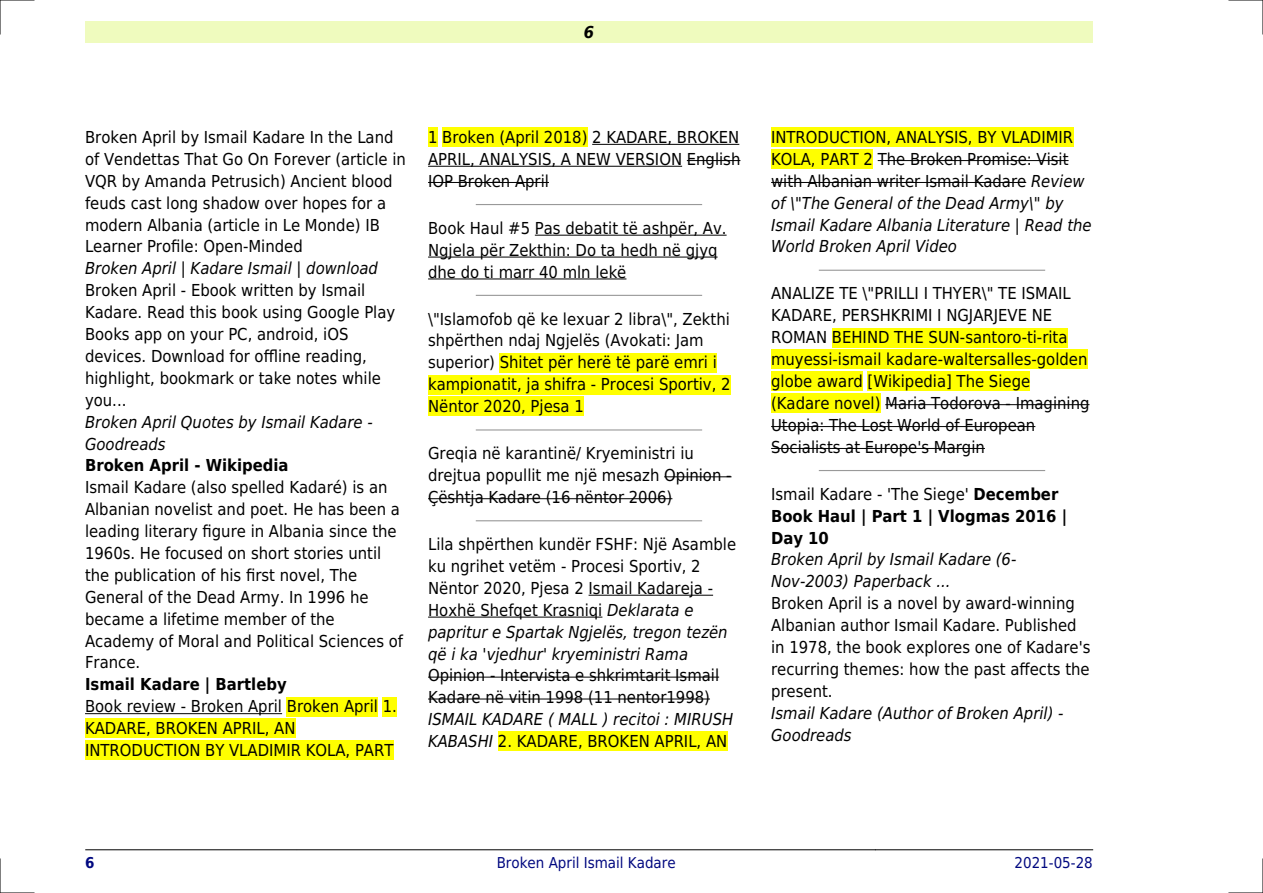
<style>
.page{position:relative;width:1263px;height:893px;background:#fff}
.page>*{position:absolute;margin:0;border:0;box-sizing:border-box;transform-origin:0 0}
.t1{font:16.5px/21.9px "DejaVu Sans Condensed";color:#000}
.t2{font:italic 16.5px/21.9px "DejaVu Sans Condensed";color:#000}
.t3{font:700 16.5px/21.9px "DejaVu Sans Condensed";color:#000}
.t4{font:italic 700 16.5px "DejaVu Sans Condensed";color:#000}
.t5{font:15px "DejaVu Sans Condensed";color:#000880}
.t6{font:700 15px "DejaVu Sans Condensed";color:#000880}
.s1{font-style:italic}
.s2{font-style:normal}
.s3{font-weight:400}
</style>
<div class="page">
<div style="left:85px;top:21px;width:1008px;height:22px;background:#effbbe"></div>
<hr style="left:85px;top:849px;width:212px;height:1px;background:#000">
<hr style="left:297px;top:849px;width:578px;height:1px;background:#000">
<hr style="left:875px;top:849px;width:218px;height:1px;background:#000">
<hr style="left:85px;top:713px;width:197px;height:1px;background:#000">
<div style="left:287px;top:697px;width:91px;height:19px;background:#ff0"></div>
<div style="left:383px;top:697px;width:14px;height:19px;background:#ff0"></div>
<div style="left:85px;top:719px;width:210px;height:19px;background:#ff0"></div>
<div style="left:85px;top:741px;width:308px;height:19px;background:#ff0"></div>
<div style="left:428px;top:128px;width:9px;height:19px;background:#ff0"></div>
<div style="left:442px;top:128px;width:145px;height:19px;background:#ff0"></div>
<hr style="left:592px;top:144px;width:147px;height:1px;background:#000">
<hr style="left:428px;top:166px;width:254px;height:1px;background:#000">
<hr style="left:687px;top:160px;width:53px;height:1px;background:#000">
<hr style="left:428px;top:182px;width:121px;height:1px;background:#000">
<hr style="left:476px;top:204px;width:226px;height:1px;background:#999">
<hr style="left:535px;top:235px;width:192px;height:1px;background:#000">
<hr style="left:428px;top:257px;width:289px;height:1px;background:#000">
<hr style="left:428px;top:279px;width:198px;height:1px;background:#000">
<hr style="left:476px;top:295px;width:226px;height:1px;background:#999">
<div style="left:500px;top:353px;width:217px;height:19px;background:#ff0"></div>
<div style="left:428px;top:375px;width:303px;height:19px;background:#ff0"></div>
<div style="left:428px;top:397px;width:156px;height:19px;background:#ff0"></div>
<hr style="left:476px;top:429px;width:226px;height:2px;background:#999">
<hr style="left:664px;top:476px;width:67px;height:1px;background:#000">
<hr style="left:428px;top:498px;width:244px;height:1px;background:#000">
<hr style="left:476px;top:520px;width:226px;height:1px;background:#999">
<hr style="left:589px;top:595px;width:124px;height:1px;background:#000">
<hr style="left:428px;top:617px;width:174px;height:1px;background:#000">
<hr style="left:428px;top:677px;width:291px;height:1px;background:#000">
<hr style="left:428px;top:699px;width:282px;height:1px;background:#000">
<div style="left:498px;top:732px;width:229px;height:19px;background:#ff0"></div>
<div style="left:771px;top:128px;width:302px;height:19px;background:#ff0"></div>
<div style="left:771px;top:150px;width:102px;height:19px;background:#ff0"></div>
<hr style="left:878px;top:160px;width:190px;height:1px;background:#000">
<hr style="left:771px;top:182px;width:255px;height:1px;background:#000">
<hr style="left:819px;top:270px;width:225px;height:1px;background:#999">
<div style="left:832px;top:328px;width:235px;height:19px;background:#ff0"></div>
<div style="left:771px;top:350px;width:316px;height:19px;background:#ff0"></div>
<div style="left:771px;top:372px;width:92px;height:19px;background:#ff0"></div>
<div style="left:867px;top:372px;width:163px;height:19px;background:#ff0"></div>
<div style="left:771px;top:394px;width:109px;height:19px;background:#ff0"></div>
<hr style="left:885px;top:404px;width:204px;height:1px;background:#000">
<hr style="left:771px;top:426px;width:264px;height:1px;background:#000">
<hr style="left:771px;top:448px;width:214px;height:1px;background:#000">
<hr style="left:819px;top:470px;width:225px;height:1px;background:#999">
<hr style="left:0;top:0;width:34px;height:1px;background:#000">
<hr style="left:1229px;top:0;width:34px;height:1px;background:#000">
<hr style="left:0;top:892px;width:34px;height:1px;background:#000">
<hr style="left:1229px;top:892px;width:34px;height:1px;background:#000">
<hr style="left:0;top:0;width:1px;height:34px;background:#000">
<hr style="left:0;top:859px;width:1px;height:34px;background:#000">
<hr style="left:1262px;top:0;width:1px;height:34px;background:#000">
<hr style="left:1262px;top:859px;width:1px;height:34px;background:#000">
<p class="t4" style="left:584px;top:23px;width:12px">6</p>
<p class="t1" style="left:85px;top:126px;width:322px">Broken April by Ismail Kadare In the Land of Vendettas That Go On Forever (article in VQR by Amanda Petrusich) Ancient blood feuds cast long shadow over hopes for a modern Albania (article in Le Monde) IB Learner Profile: Open-Minded</p>
<p class="t2" style="left:85px;top:258px;width:294px">Broken April | Kadare Ismail | download</p>
<p class="t1" style="left:85px;top:280px;width:312px">Broken April - Ebook written by Ismail Kadare. Read this book using Google Play Books app on your PC, android, iOS devices. Download for offline reading, highlight, bookmark or take notes while you...</p>
<p class="t2" style="left:85px;top:411px;width:289px">Broken April Quotes by Ismail Kadare -<br>Goodreads</p>
<p class="t3" style="left:85px;top:455px;width:205px">Broken April - Wikipedia</p>
<p class="t1" style="left:85px;top:477px;width:320px">Ismail Kadare (also spelled Kadaré) is an Albanian novelist and poet. He has been a leading literary figure in Albania since the 1960s. He focused on short stories until the publication of his first novel, The General of the Dead Army. In 1996 he became a lifetime member of the Academy of Moral and Political Sciences of France.</p>
<p class="t3" style="left:85px;top:674px;width:203px">Ismail Kadare | Bartleby</p>
<p class="t1" style="left:85px;top:696px;width:313px">Book review - Broken April Broken April 1.<br>KADARE, BROKEN APRIL, AN<br>INTRODUCTION BY VLADIMIR KOLA, PART</p>
<p class="t1" style="left:428px;top:126px;width:314px;text-align:justify">1 Broken (April 2018) 2 KADARE, BROKEN APRIL, ANALYSIS, A NEW VERSION English IOP Broken April</p>
<p class="t1" style="left:428px;top:217px;width:300px">Book Haul #5 Pas debatit të ashpër, Av.<br>Ngjela për Zekthin: Do ta hedh në gjyq dhe do ti marr 40 mln lekë</p>
<p class="t1" style="left:428px;top:308px;width:304px">\"Islamofob që ke lexuar 2 libra\", Zekthi shpërthen ndaj Ngjelës (Avokati: Jam superior) Shitet për herë të parë emri i kampionatit, ja shifra - Procesi Sportiv, 2<br>Nëntor 2020, Pjesa 1</p>
<p class="t1" style="left:428px;top:442px;width:305px">Greqia në karantinë/ Kryeministri iu drejtua popullit me një mesazh Opinion -<br>Çështja Kadare (16 nëntor 2006)</p>
<p class="t1" style="left:428px;top:533px;width:310px">Lila shpërthen kundër FSHF: Një Asamble ku ngrihet vetëm - Procesi Sportiv, 2<br>Nëntor 2020, Pjesa 2 Ismail Kadareja - Hoxhë Shefqet Krasniqi <span class="s1">Deklarata e papritur e Spartak Ngjelës, tregon tezën që i ka 'vjedhur' kryeministri Rama</span></p>
<p class="t1" style="left:428px;top:665px;width:293px">Opinion - Intervista e shkrimtarit Ismail<br>Kadare në vitin 1998 (11 nentor1998)</p>
<p class="t2" style="left:428px;top:708px;width:307px">ISMAIL KADARE ( MALL ) recitoi : MIRUSH<br>KABASHI <span class="s2">2. KADARE, BROKEN APRIL, AN</span></p>
<p class="t2" style="left:771px;top:126px;width:322px"><span class="s2">INTRODUCTION, ANALYSIS, BY VLADIMIR KOLA, PART 2 The Broken Promise: Visit with Albanian writer Ismail Kadare</span> Review of \"The General of the Dead Army\" by Ismail Kadare Albania Literature | Read the World Broken April Video</p>
<p class="t1" style="left:771px;top:283px;width:320px">ANALIZE TE \"PRILLI I THYER\" TE ISMAIL KADARE, PERSHKRIMI I NGJARJEVE NE ROMAN BEHIND THE SUN-santoro-ti-rita muyessi-ismail kadare-waltersalles-golden globe award [Wikipedia] The Siege (Kadare novel) Maria Todorova - Imagining Utopia: The Lost World of European Socialists at Europe's Margin</p>
<p class="t3" style="left:771px;top:483px;width:297px"><span class="s3">Ismail Kadare - 'The Siege'</span> December<br>Book Haul | Part 1 | Vlogmas 2016 |<br>Day 10</p>
<p class="t2" style="left:771px;top:549px;width:247px">Broken April by Ismail Kadare (6-<br>Nov-2003) Paperback ...</p>
<p class="t1" style="left:771px;top:593px;width:321px">Broken April is a novel by award-winning Albanian author Ismail Kadare. Published in 1978, the book explores one of Kadare's recurring themes: how the past affects the present.</p>
<p class="t2" style="left:771px;top:702px;width:294px">Ismail Kadare (Author of Broken April) -<br>Goodreads</p>
<p class="t6" style="left:85px;top:854px;width:11px">6</p>
<p class="t5" style="left:497px;top:854px;width:180px">Broken April Ismail Kadare</p>
<p class="t5" style="left:1014px;top:854px;width:80px">2021-05-28</p>
</div>
